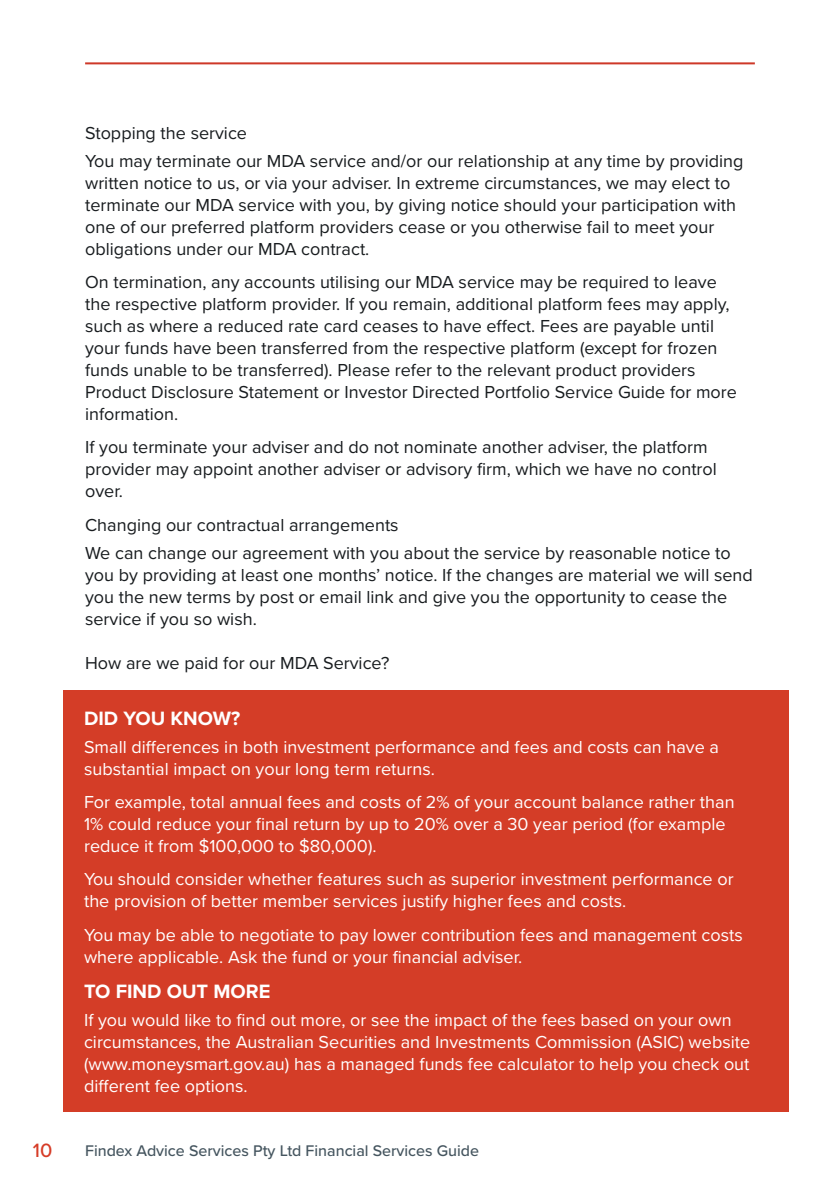
<style>
.page{position:relative;width:840px;height:1191px;background:#fff}
.page>*{position:absolute;margin:0;border:0;box-sizing:border-box;transform-origin:0 0}
.Major_Heading{font:700 20px "Proxima Nova";color:#fff}
.t1{font:500 20px "Proxima Nova";color:#d63c27}
.BODY{font:18px/22px "Proxima Nova";color:#181c1f}
.BODY-2{font:18px/22px "Proxima Nova";color:#fff}
.t2{font:500 16px "Proxima Nova";color:#45555f}
</style>
<div class="page">
<hr style="left:85px;top:62px;width:669px;height:2px;background:#ce3828">
<div style="left:63px;top:689px;width:725px;height:422px;background:#d43d27"></div>
<p class="BODY" style="left:85px;top:121px;width:163px">Stopping the service</p>
<p class="BODY" style="left:85px;top:149px;width:659px">You may terminate our MDA service and/or our relationship at any time by providing written notice to us, or via your adviser. In extreme circumstances, we may elect to terminate our MDA service with you, by giving notice should your participation with one of our preferred platform providers cease or you otherwise fail to meet your obligations under our MDA contract.</p>
<p class="BODY" style="left:85px;top:270px;width:653px">On termination, any accounts utilising our MDA service may be required to leave the respective platform provider. If you remain, additional platform fees may apply, such as where a reduced rate card ceases to have effect. Fees are payable until your funds have been transferred from the respective platform (except for frozen funds unable to be transferred). Please refer to the relevant product providers Product Disclosure Statement or Investor Directed Portfolio Service Guide for more information.</p>
<p class="BODY" style="left:85px;top:436px;width:633px">If you terminate your adviser and do not nominate another adviser, the platform provider may appoint another adviser or advisory firm, which we have no control over.</p>
<p class="BODY" style="left:85px;top:513px;width:315px">Changing our contractual arrangements</p>
<p class="BODY" style="left:85px;top:541px;width:669px">We can change our agreement with you about the service by reasonable notice to you by providing at least one months’ notice. If the changes are material we will send you the new terms by post or email link and give you the opportunity to cease the service if you so wish.</p>
<p class="BODY" style="left:85px;top:651px;width:305px">How are we paid for our MDA Service?</p>
<p class="Major_Heading" style="left:84px;top:703px;width:158px">DID YOU KNOW?</p>
<p class="BODY-2" style="left:84px;top:734px;width:636px">Small differences in both investment performance and fees and costs can have a substantial impact on your long term returns.</p>
<p class="BODY-2" style="left:84px;top:790px;width:651px">For example, total annual fees and costs of 2% of your account balance rather than<br>1% could reduce your final return by up to 20% over a 30 year period (for example reduce it from $100,000 to $80,000).</p>
<p class="BODY-2" style="left:84px;top:867px;width:650px">You should consider whether features such as superior investment performance or the provision of better member services justify higher fees and costs.</p>
<p class="BODY-2" style="left:84px;top:923px;width:660px">You may be able to negotiate to pay lower contribution fees and management costs where applicable. Ask the fund or your financial adviser.</p>
<p class="Major_Heading" style="left:84px;top:976px;width:188px">TO FIND OUT MORE</p>
<p class="BODY-2" style="left:84px;top:1008px;width:667px">If you would like to find out more, or see the impact of the fees based on your own circumstances, the Australian Securities and Investments Commission (ASIC) website (www.moneysmart.gov.au) has a managed funds fee calculator to help you check out different fee options.</p>
<p class="t1" style="left:33px;top:1134px;width:21px">10</p>
<p class="t2" style="left:85px;top:1139px;width:395px">Findex Advice Services Pty Ltd Financial Services Guide</p>
</div>
